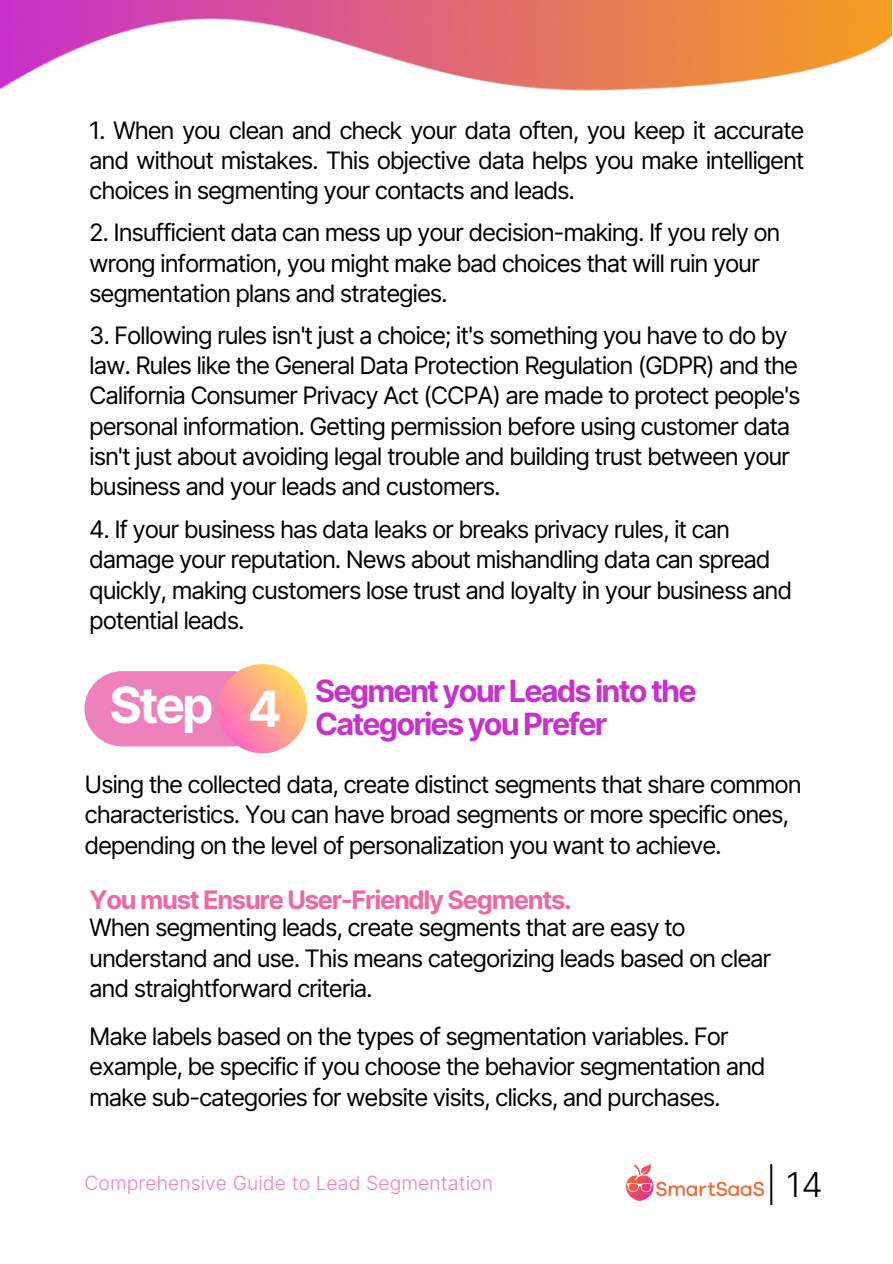
<style>
.page{position:relative;width:893px;height:1264px;background:#fff}
.page>*{position:absolute;margin:0;border:0;box-sizing:border-box;transform-origin:0 0}
.t1{font:700 49.8px "Inter";color:#fff}
.t2{font:300 34.05px "Inter";color:#000}
.t3{font:700 30.6px "Inter";letter-spacing:-.06em;color:#c930cc}
.t4{font:700 25.5px "Inter";letter-spacing:-.05em;color:#f466a3}
.t5{font:24px/30.3px "Inter";letter-spacing:-.05em;color:#000}
.t6{font:300 19.5px "Inter";color:#ee80bc}
</style>
<div class="page">
<svg style="left:84px;top:664px;width:223px;height:90px"></svg>
<img style="left:626px;top:1164px;width:137px;height:36px">
<img style="left:0;top:1px;width:891px;height:90px">
<p class="t5" style="left:89px;top:115px;width:716px;text-align:justify">1. When you clean and check your data often, you keep it accurate and without mistakes. This objective data helps you make intelligent choices in segmenting your contacts and leads.</p>
<p class="t5" style="left:89px;top:217px;width:692px">2. Insufficient data can mess up your decision-making. If you rely on wrong information, you might make bad choices that will ruin your segmentation plans and strategies.</p>
<p class="t5" style="left:89px;top:320px;width:713px">3. Following rules isn't just a choice; it's something you have to do by law. Rules like the General Data Protection Regulation (GDPR) and the California Consumer Privacy Act (CCPA) are made to protect people's personal information. Getting permission before using customer data isn't just about avoiding legal trouble and building trust between your business and your leads and customers.</p>
<p class="t5" style="left:89px;top:514px;width:704px">4. If your business has data leaks or breaks privacy rules, it can damage your reputation. News about mishandling data can spread quickly, making customers lose trust and loyalty in your business and potential leads.</p>
<p class="t1" style="left:109px;top:674px;width:106px">Step</p>
<p class="t1" style="left:248px;top:678px;width:35px">4</p>
<p class="t3" style="left:315px;top:672px;width:383px">Segment your Leads into the</p>
<p class="t3" style="left:315px;top:705px;width:294px">Categories you Prefer</p>
<p class="t5" style="left:84px;top:769px;width:718px">Using the collected data, create distinct segments that share common characteristics. You can have broad segments or more specific ones, depending on the level of personalization you want to achieve.</p>
<p class="t4" style="left:89px;top:883px;width:484px">You must Ensure User-Friendly Segments.</p>
<p class="t5" style="left:89px;top:912px;width:683px">When segmenting leads, create segments that are easy to understand and use. This means categorizing leads based on clear and straightforward criteria.</p>
<p class="t5" style="left:89px;top:1021px;width:678px">Make labels based on the types of segmentation variables. For example, be specific if you choose the behavior segmentation and make sub-categories for website visits, clicks, and purchases.</p>
<p class="t6" style="left:84px;top:1171px;width:410px">Comprehensive Guide to Lead Segmentation</p>
<p class="t2" style="left:766px;top:1163px;width:58px">| 14</p>
</div>
